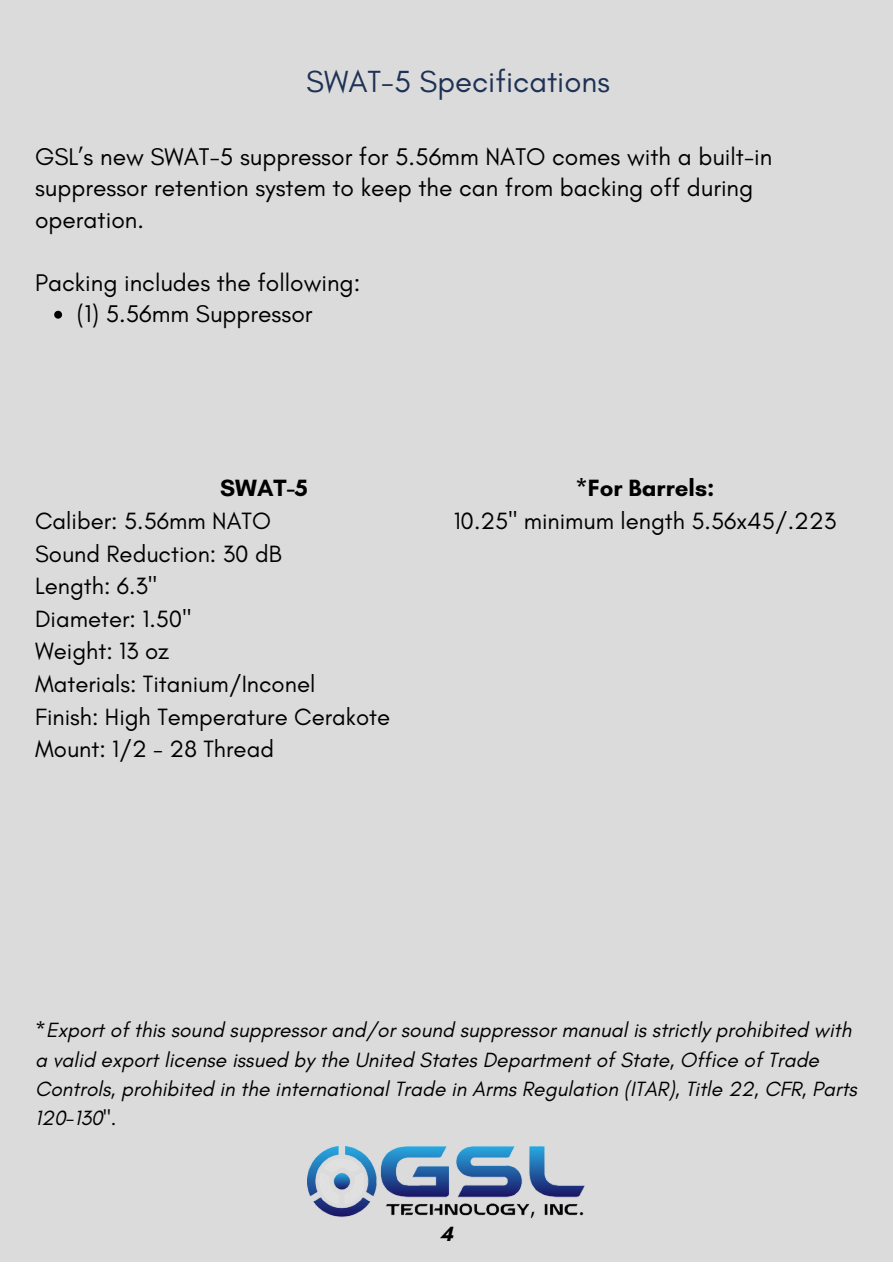
<style>
.page{position:relative;width:893px;height:1264px;background:#fff}
.page>*{position:absolute;margin:0;border:0;box-sizing:border-box;transform-origin:0 0}
.t1{font:31.05px "Glacial Indifference";color:#1e3256}
.t2{font:24.6px/31.5px "Glacial Indifference";color:#000}
.t3{font:24px "Glacial Indifference";color:#000}
.t4{font:700 24px "Glacial Indifference";color:#000}
.t5{font:italic 21px/29.2px "Glacial Indifference";color:#000}
.t6{font:700 21px "Glacial Indifference";color:#000}
.s1{font-style:normal}
</style>
<div class="page">
<div style="left:0;top:0;width:892px;height:1261px;background:#dbdbdb"></div>
<img style="left:307px;top:1146px;width:278px;height:73px">
<svg style="left:54px;top:311px;width:8px;height:8px"></svg>
<p class="t1" style="left:306px;top:62px;width:305px">SWAT-5 Specifications</p>
<p class="t2" style="left:35px;top:140px;width:738px">GSL’s new SWAT-5 suppressor for 5.56mm NATO comes with a built-in suppressor retention system to keep the can from backing off during operation.</p>
<p class="t2" style="left:35px;top:266px;width:327px">Packing includes the following:</p>
<p class="t2" style="left:77px;top:298px;width:237px">(1) 5.56mm Suppressor</p>
<p class="t4" style="left:220px;top:473px;width:89px">SWAT-5</p>
<p class="t3" style="left:35px;top:506px;width:237px">Caliber: 5.56mm NATO</p>
<p class="t3" style="left:35px;top:538px;width:248px">Sound Reduction: 30 dB</p>
<p class="t3" style="left:35px;top:571px;width:123px">Length: 6.3"</p>
<p class="t3" style="left:35px;top:604px;width:158px">Diameter: 1.50"</p>
<p class="t3" style="left:35px;top:636px;width:136px">Weight: 13 oz</p>
<p class="t3" style="left:35px;top:669px;width:282px">Materials: Titanium/Inconel</p>
<p class="t3" style="left:35px;top:701px;width:356px">Finish: High Temperature Cerakote</p>
<p class="t3" style="left:35px;top:734px;width:240px">Mount: 1/2 - 28 Thread</p>
<p class="t4" style="left:575px;top:473px;width:141px">*For Barrels:</p>
<p class="t3" style="left:453px;top:506px;width:384px">10.25" minimum length 5.56x45/.223</p>
<p class="t5" style="left:35px;top:1015px;width:823px"><span class="s1">*</span>Export of this sound suppressor and/or sound suppressor manual is strictly prohibited with a valid export license issued by the United States Department of State, Office of Trade Controls, prohibited in the international Trade in Arms Regulation (ITAR), Title 22, CFR, Parts 120-130".</p>
<p class="t6" style="left:440px;top:1220px;width:14px">4</p>
</div>
